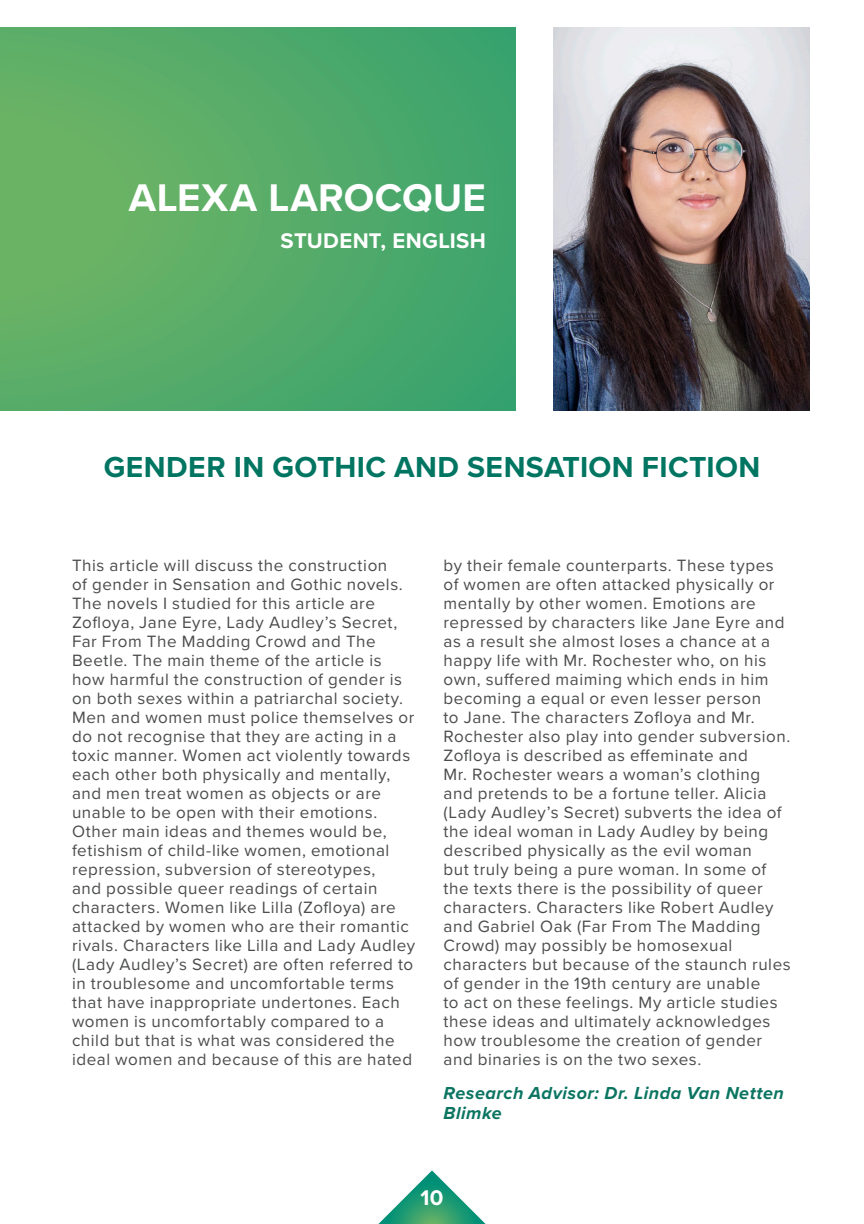
<style>
.page{position:relative;width:864px;height:1224px;background:#fff}
.page>*{position:absolute;margin:0;border:0;box-sizing:border-box;transform-origin:0 0}
.t1{font:700 40px "Proxima Nova";letter-spacing:.01em;color:#fff}
.t2{font:700 30px "Proxima Nova";letter-spacing:.01em;color:#007561}
.t3{font:700 22px "Proxima Nova";letter-spacing:.015em;color:#fff}
.t4{font:italic 700 18px/20px "Proxima Nova";letter-spacing:.03em;color:#0b7562}
.t5{font:17px/19px "Proxima Nova";letter-spacing:.035em;color:#4b4c4d}
</style>
<div class="page">
<svg style="left:378px;top:1170px;width:108px;height:54px"></svg>
<div style="left:0;top:27px;width:516px;height:383px;background:linear-gradient(to right,#6bb365,#3da36d)"></div>
<img style="left:554px;top:27px;width:256px;height:383px">
<p class="t1" style="left:129px;top:174px;width:359px">ALEXA LAROCQUE</p>
<p class="t3" style="left:281px;top:227px;width:207px">STUDENT, ENGLISH</p>
<p class="t2" style="left:104px;top:449px;width:658px">GENDER IN GOTHIC AND SENSATION FICTION</p>
<p class="t5" style="left:72px;top:557px;width:345px">This article will discuss the construction<br>of gender in Sensation and Gothic novels.<br>The novels I studied for this article are Zofloya, Jane Eyre, Lady Audley’s Secret, Far From The Madding Crowd and The Beetle. The main theme of the article is how harmful the construction of gender is on both sexes within a patriarchal society.<br>Men and women must police themselves or do not recognise that they are acting in a toxic manner. Women act violently towards each other both physically and mentally, and men treat women as objects or are unable to be open with their emotions.<br>Other main ideas and themes would be, fetishism of child-like women, emotional repression, subversion of stereotypes,<br>and possible queer readings of certain characters. Women like Lilla (Zofloya) are attacked by women who are their romantic rivals. Characters like Lilla and Lady Audley (Lady Audley’s Secret) are often referred to in troublesome and uncomfortable terms that have inappropriate undertones. Each women is uncomfortably compared to a child but that is what was considered the ideal women and because of this are hated</p>
<p class="t5" style="left:444px;top:557px;width:349px">by their female counterparts. These types of women are often attacked physically or mentally by other women. Emotions are repressed by characters like Jane Eyre and as a result she almost loses a chance at a happy life with Mr. Rochester who, on his own, suffered maiming which ends in him becoming a equal or even lesser person<br>to Jane. The characters Zofloya and Mr.<br>Rochester also play into gender subversion.<br>Zofloya is described as effeminate and<br>Mr. Rochester wears a woman’s clothing and pretends to be a fortune teller. Alicia (Lady Audley’s Secret) subverts the idea of the ideal woman in Lady Audley by being described physically as the evil woman<br>but truly being a pure woman. In some of the texts there is the possibility of queer characters. Characters like Robert Audley and Gabriel Oak (Far From The Madding Crowd) may possibly be homosexual characters but because of the staunch rules of gender in the 19th century are unable<br>to act on these feelings. My article studies these ideas and ultimately acknowledges how troublesome the creation of gender and binaries is on the two sexes.</p>
<p class="t4" style="left:444px;top:1083px;width:342px">Research Advisor: Dr. Linda Van Netten<br>Blimke</p>
<p class="t3" style="left:421px;top:1185px;width:24px">10</p>
</div>
